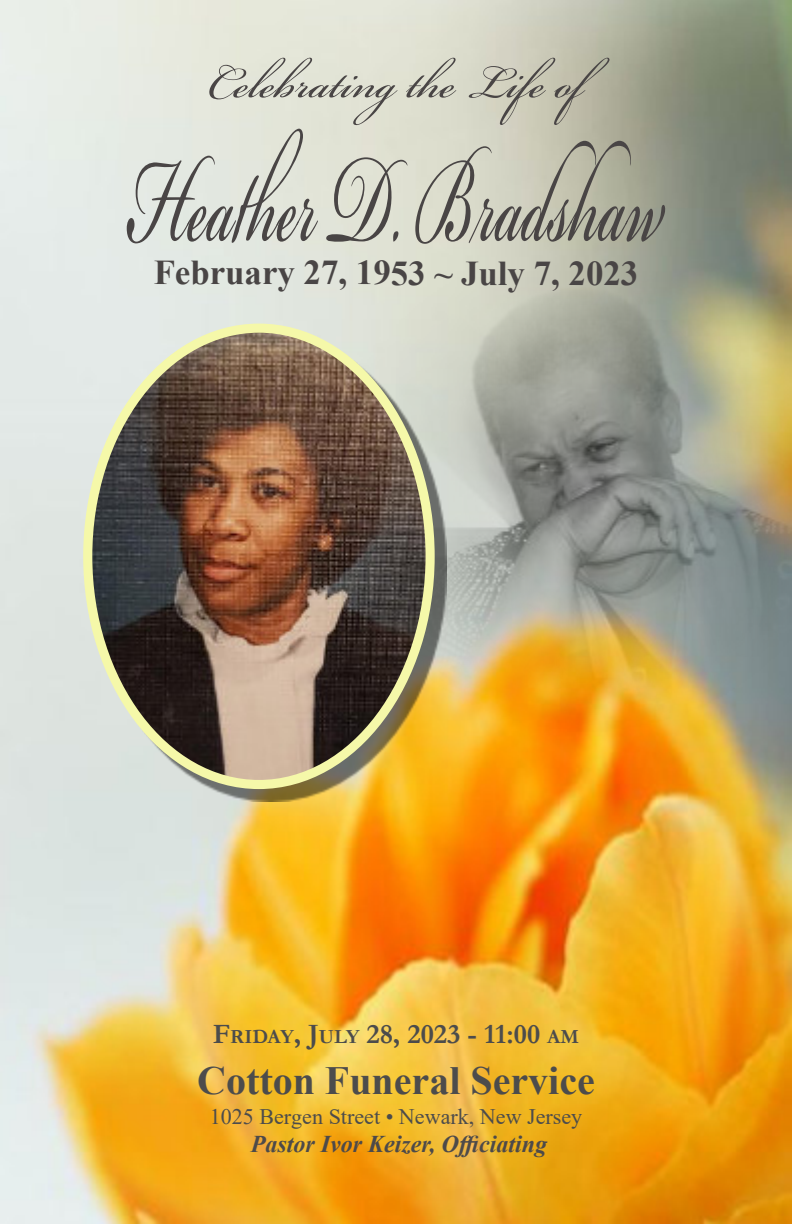
<style>
.page{position:relative;width:792px;height:1224px;background:#fff}
.page>*{position:absolute;margin:0;border:0;box-sizing:border-box;transform-origin:0 0}
.t1{font:195.4px "Bickham Script Pro";color:#494545;scale:.47 1}
.t2{font:69.2px "Bickham Script MM";color:#494545}
.t3{font:700 40px "Times New Roman";color:#4c4c4c}
.t4{font:700 34.8px "Times New Roman";letter-spacing:-.005em;color:#494545}
.t5{font:700 28.2px "Garamond";color:#4c4c4c}
.t6{font:italic 700 24px "Times New Roman";color:#4d4a4a}
.t7{font:22px "Times New Roman";color:#4c4c4c}
.s1{font-size:20.2px}
</style>
<div class="page">
<img style="left:0;top:0;width:792px;height:1224px">
<img style="left:396px;top:278px;width:396px;height:453px">
<img style="left:93px;top:334px;width:354px;height:467px">
<img style="left:88px;top:328px;width:342px;height:457px;border-radius:50%">
<div style="left:83px;top:324px;width:352px;height:465px;border:9px solid #f5f8a9;border-radius:50%"></div>
<h2 class="t2" style="left:208px;top:45px;width:422px">Celebrating the Life of</h2>
<h1 class="t1" style="left:129px;top:107px;width:1145px">Heather D. Bradshaw</h1>
<h3 class="t4" style="left:154px;top:261px;width:486px">February 27, 1953 ~ July 7, 2023</h3>
<p class="t5" style="left:213px;top:1024px;width:368px">F<span class="s1">RIDAY</span>, J<span class="s1">ULY</span> 28, 2023 - 11:00 <span class="s1">AM</span></p>
<h3 class="t3" style="left:197px;top:1067px;width:399px">Cotton Funeral Service</h3>
<p class="t7" style="left:210px;top:1109px;width:374px">1025 Bergen Street • Newark, New Jersey</p>
<p class="t6" style="left:251px;top:1136px;width:298px">Pastor Ivor Keizer, Officiating</p>
</div>
